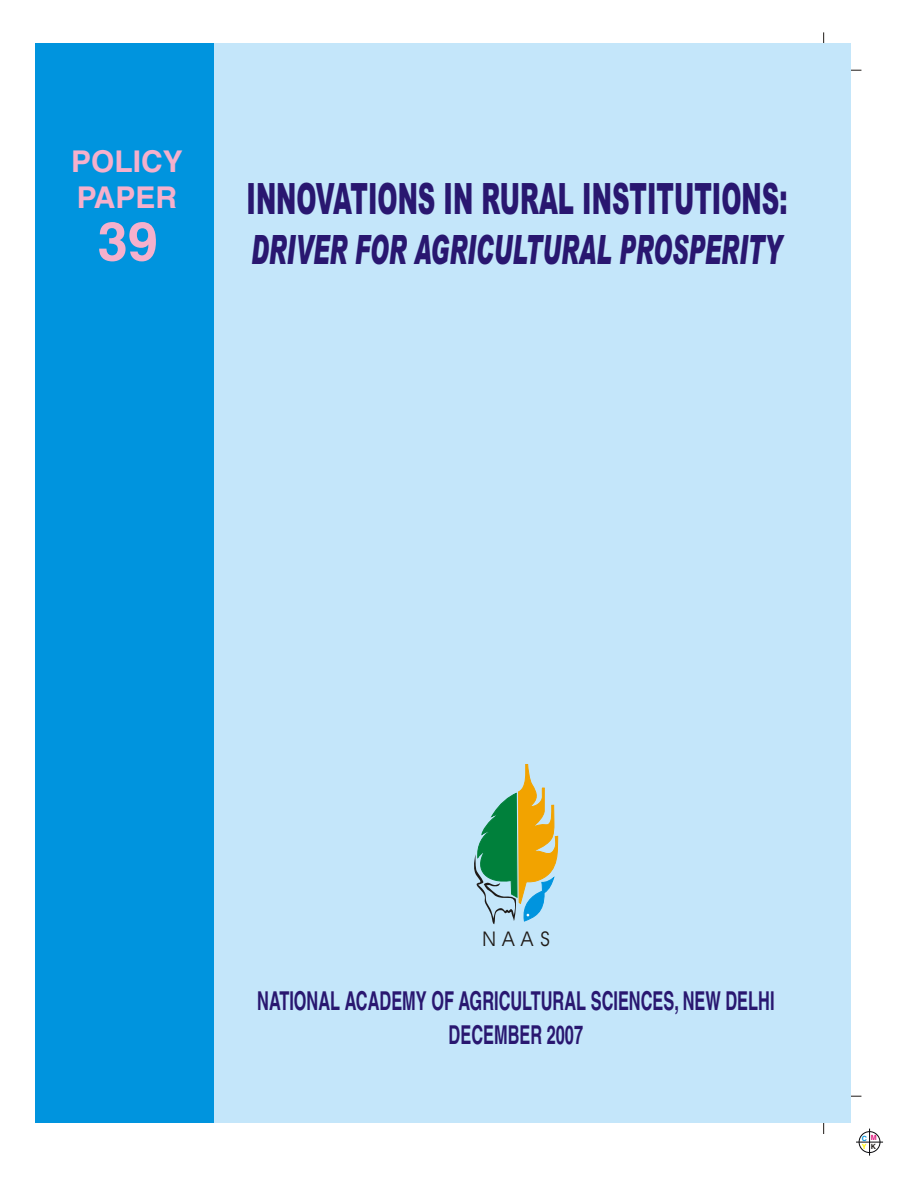
<style>
.page{position:relative;width:918px;height:1188px;background:#fff}
.page>*{position:absolute;margin:0;border:0;box-sizing:border-box;transform-origin:0 0}
.t1{font:700 54px "Helvetica";color:#f5b0cc}
.t2{font:900 43.2px "Arial";color:#291770;scale:.56 1}
.t3{font:italic 900 40.5px "Arial";color:#291770;scale:.56 1}
.t4{font:700 30px/35.7px "Helvetica";color:#f5b0cc}
.t5{font:700 26.1px/33.9px "Helvetica";color:#291770;text-align:center;scale:.63 1}
.t6{font:20.4px "Avant Garde Bk BT";color:#1f1a17}
.t7{font:700 7.2px/8.2px "Helvetica";color:#0094de}
.s1{color:#de127a}
.s2{color:#fff500}
.s3{color:#1f1a17}
</style>
<div class="page">
<hr style="left:823px;top:32px;width:1px;height:38px;background:#1f1a17">
<hr style="left:824px;top:70px;width:37px;height:1px;background:#1f1a17">
<hr style="left:823px;top:1096px;width:1px;height:38px;background:#1f1a17">
<hr style="left:824px;top:1096px;width:37px;height:1px;background:#1f1a17">
<div style="left:214px;top:43px;width:637px;height:1080px;background:#c4e6fa"></div>
<div style="left:35px;top:43px;width:179px;height:1080px;background:#0094de"></div>
<svg style="left:474px;top:764px;width:85px;height:160px"></svg>
<svg style="left:856px;top:1129px;width:27px;height:27px"></svg>
<p class="t4" style="left:71px;top:146px;width:113px">POLICY<br>PAPER</p>
<p class="t1" style="left:98px;top:219px;width:62px">39</p>
<p class="t2" style="left:247px;top:183px;width:967px">INNOVATIONS IN RURAL INSTITUTIONS:</p>
<p class="t3" style="left:251px;top:235px;width:950px">DRIVER FOR AGRICULTURAL PROSPERITY</p>
<p class="t6" style="left:482px;top:930px;width:69px">NAAS</p>
<p class="t5" style="left:257px;top:986px;width:823px">NATIONAL ACADEMY OF AGRICULTURAL SCIENCES, NEW DELHI<br>DECEMBER 2007</p>
<p class="t7" style="left:862px;top:1135px;width:16px">C <span class="s1">M<br></span><span class="s2">Y</span> <span class="s3">K</span></p>
</div>
